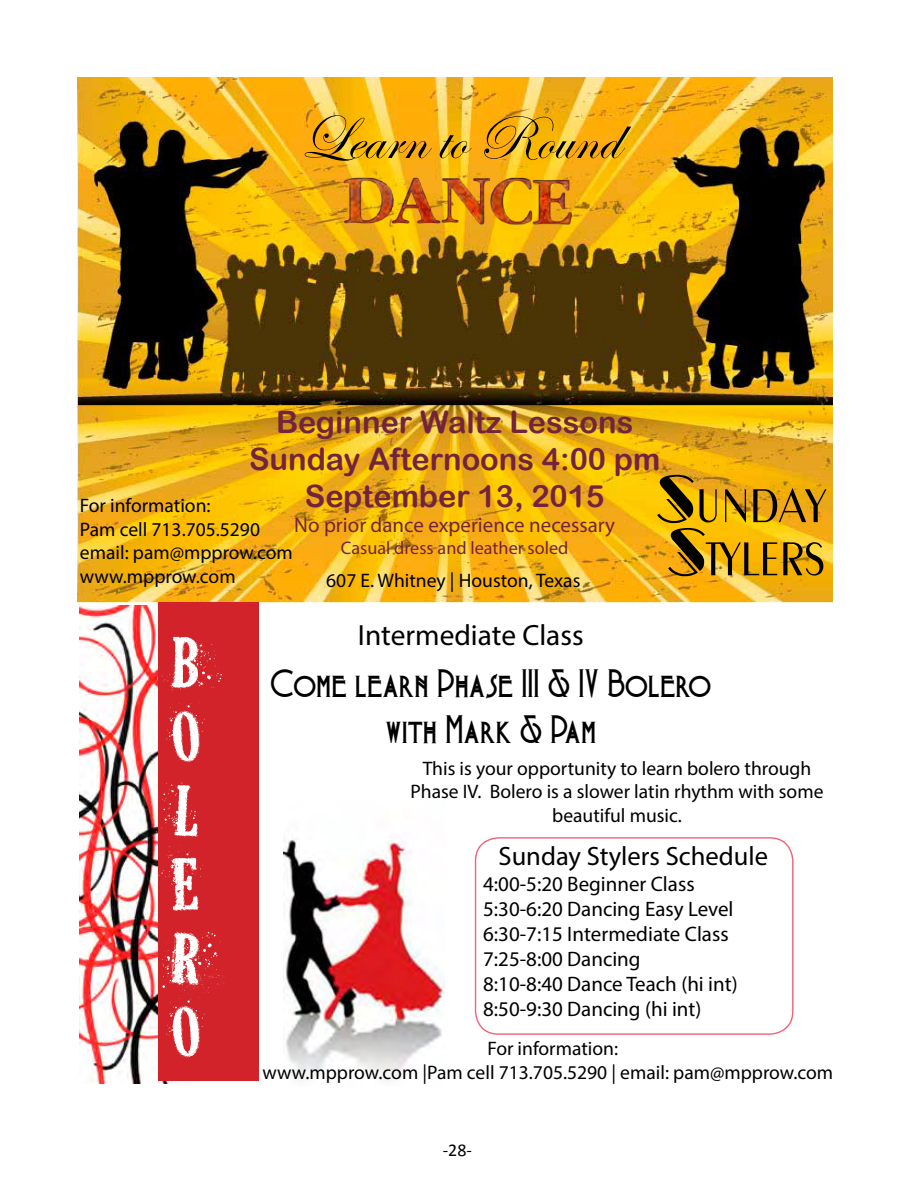
<style>
.page{position:relative;width:918px;height:1188px;background:#fff}
.page>*{position:absolute;margin:0;border:0;box-sizing:border-box;transform-origin:0 0}
.t1{font:67.05px/53.1px "Gaslight";color:#000}
.t2{font:62.85px "Edwardian Script ITC";color:#000}
.t3{font:61.5px/73.8px "DEAD SECRETARY";color:#fff}
.t4{font:37.8px/45.3px "Babes In Toyland NF";color:#000;text-align:center}
.t5{font:30.75px/36.9px "Arial Rounded MT Bold";color:#73243d;text-align:center}
.t6{font:29.4px "Myriad Pro";color:#000}
.t7{font:26.55px "Myriad Pro";color:#000}
.t8{font:21px/25.2px "Myriad Pro";color:#000}
.t9{font:21px "Myriad Pro";color:#73243d}
.t10{font:19.5px/23.5px "Myriad Pro";color:#000;text-align:center}
.t11{font:18.15px "Myriad Pro";color:#73243d}
.t12{font:18px "Calibri";color:#000}
</style>
<div class="page">
<img style="left:77px;top:77px;width:755px;height:526px">
<div style="left:475px;top:837px;width:319px;height:198px;border:1px solid #f46178;border-radius:23px"></div>
<img style="left:338px;top:169px;width:233px;height:72px">
<img style="left:80px;top:605px;width:93px;height:479px">
<div style="left:158px;top:603px;width:100px;height:478px;background:#d2232a"></div>
<img style="left:284px;top:838px;width:160px;height:242px">
<h2 class="t2" style="left:299px;top:104px;width:322px">Learn to Round</h2>
<h3 class="t5" style="left:249px;top:404px;width:413px">Beginner Waltz Lessons<br>Sunday Afternoons 4:00 pm<br>September 13, 2015</h3>
<p class="t9" style="left:294px;top:512px;width:322px">No prior dance experience necessary</p>
<p class="t11" style="left:341px;top:537px;width:229px">Casual dress and leather soled</p>
<h1 class="t1" style="left:656px;top:473px;width:171px">Sunday<br>Stylers</h1>
<p class="t10" style="left:80px;top:494px;width:215px;text-align:left">For information:<br>Pam cell 713.705.5290 email: pam@mpprow.com www.mpprow.com</p>
<p class="t10" style="left:326px;top:568px;width:256px">607 E. Whitney | Houston, Texas</p>
<h3 class="t3" style="left:171px;top:629px;width:72px">B<br>O<br>L<br>E<br>R<br>O</h3>
<h3 class="t6" style="left:358px;top:617px;width:227px">Intermediate Class</h3>
<h3 class="t4" style="left:270px;top:661px;width:442px">Come learn Phase III &amp; IV Bolero with Mark &amp; Pam</h3>
<p class="t10" style="left:411px;top:756px;width:414px">This is your opportunity to learn bolero through<br>Phase IV. Bolero is a slower latin rhythm with some beautiful music.</p>
<h3 class="t7" style="left:499px;top:840px;width:271px">Sunday Stylers Schedule</h3>
<p class="t8" style="left:483px;top:871px;width:256px">4:00-5:20 Beginner Class<br>5:30-6:20 Dancing Easy Level<br>6:30-7:15 Intermediate Class<br>7:25-8:00 Dancing<br>8:10-8:40 Dance Teach (hi int)<br>8:50-9:30 Dancing (hi int)</p>
<p class="t10" style="left:263px;top:1037px;width:572px">For information:<br>www.mpprow.com |Pam cell 713.705.5290 | email: pam@mpprow.com</p>
<p class="t12" style="left:443px;top:1138px;width:31px">-28-</p>
</div>
